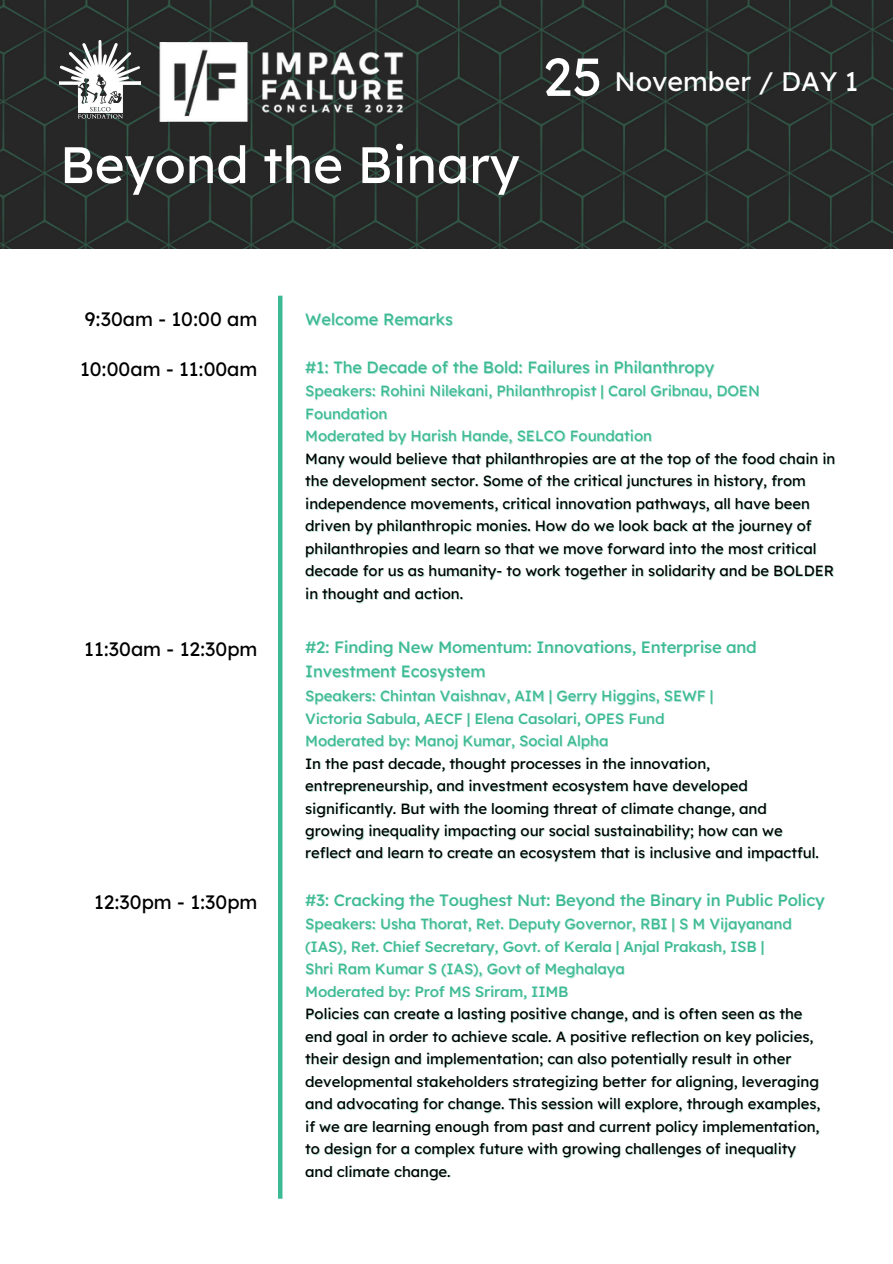
<style>
.page{position:relative;width:893px;height:1264px;background:#fff}
.page>*{position:absolute;margin:0;border:0;box-sizing:border-box;transform-origin:0 0}
.t1{font:51.15px "Lexend Deca";color:#fff}
.t2{font:26.7px "Lexend Deca";color:#fff}
.t3{font:19.35px "Lexend Deca";color:#000}
.t4{font:16.35px/24.8px "Lexend Deca";color:#3cba93}
.t5{font:14.85px/22.5px "Lexend Deca";color:#000}
.t6{font:14.85px/22.5px "Lexend Deca";color:#3cba93}
.s1{font-size:53.4px}
</style>
<div class="page">
<img style="left:0;top:0;width:892px;height:249px">
<img style="left:60px;top:41px;width:371px;height:81px">
<hr style="left:278px;top:296px;width:4px;height:902px;background:#3cba93">
<h1 class="t1" style="left:60px;top:132px;width:461px">Beyond the Binary</h1>
<h2 class="t2" style="left:543px;top:64px;width:317px"><span class="s1">25</span> November / DAY 1</h2>
<h3 class="t3" style="left:85px;top:307px;width:174px">9:30am - 10:00 am</h3>
<p class="t4" style="left:305px;top:306px;width:149px">Welcome Remarks</p>
<h3 class="t3" style="left:80px;top:357px;width:179px">10:00am - 11:00am</h3>
<h3 class="t3" style="left:84px;top:636px;width:175px">11:30am - 12:30pm</h3>
<h3 class="t3" style="left:94px;top:889px;width:165px">12:30pm - 1:30pm</h3>
<p class="t4" style="left:305px;top:354px;width:410px">#1: The Decade of the Bold: Failures in Philanthropy</p>
<p class="t6" style="left:305px;top:379px;width:456px">Speakers: Rohini Nilekani, Philanthropist | Carol Gribnau, DOEN<br>Foundation<br>Moderated by Harish Hande, SELCO Foundation</p>
<p class="t5" style="left:305px;top:447px;width:531px">Many would believe that philanthropies are at the top of the food chain in the development sector. Some of the critical junctures in history, from independence movements, critical innovation pathways, all have been driven by philanthropic monies. How do we look back at the journey of philanthropies and learn so that we move forward into the most critical decade for us as humanity- to work together in solidarity and be BOLDER in thought and action.</p>
<p class="t4" style="left:305px;top:634px;width:453px">#2: Finding New Momentum: Innovations, Enterprise and<br>Investment Ecosystem</p>
<p class="t6" style="left:305px;top:684px;width:409px">Speakers: Chintan Vaishnav, AIM | Gerry Higgins, SEWF |<br>Victoria Sabula, AECF | Elena Casolari, OPES Fund<br>Moderated by: Manoj Kumar, Social Alpha</p>
<p class="t5" style="left:305px;top:751px;width:515px">In the past decade, thought processes in the innovation, entrepreneurship, and investment ecosystem have developed significantly. But with the looming threat of climate change, and growing inequality impacting our social sustainability; how can we reflect and learn to create an ecosystem that is inclusive and impactful.</p>
<p class="t4" style="left:305px;top:887px;width:521px">#3: Cracking the Toughest Nut: Beyond the Binary in Public Policy</p>
<p class="t6" style="left:305px;top:912px;width:488px">Speakers: Usha Thorat, Ret. Deputy Governor, RBI | S M Vijayanand (IAS), Ret. Chief Secretary, Govt. of Kerala | Anjal Prakash, ISB | Shri Ram Kumar S (IAS), Govt of Meghalaya<br>Moderated by: Prof MS Sriram, IIMB</p>
<p class="t5" style="left:305px;top:1002px;width:516px">Policies can create a lasting positive change, and is often seen as the end goal in order to achieve scale. A positive reflection on key policies, their design and implementation; can also potentially result in other developmental stakeholders strategizing better for aligning, leveraging and advocating for change. This session will explore, through examples, if we are learning enough from past and current policy implementation, to design for a complex future with growing challenges of inequality and climate change.</p>
</div>
